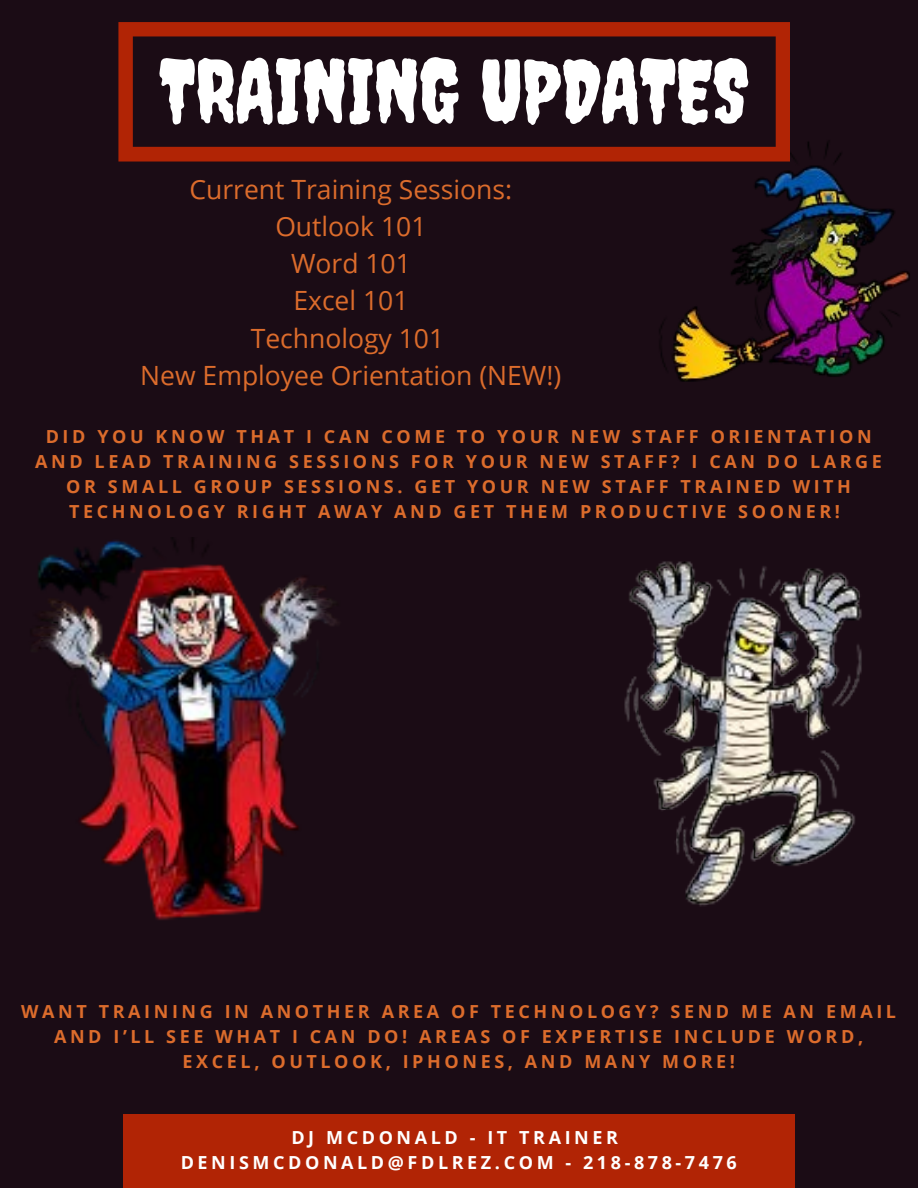
<style>
.page{position:relative;width:918px;height:1188px;background:#1b0c15}
.page>*{position:absolute;margin:0;border:0;box-sizing:border-box;transform-origin:0 0}
.t1{font:87.6px "Creepster";color:#fff}
.t2{font:26.55px "Open Sans";color:#dc6c2c}
.t3{font:700 18px/24.8px "Open Sans";letter-spacing:.2em;color:#dc6c2c;text-align:center}
.t4{font:700 18px "Open Sans";letter-spacing:.2em;color:#fff}
</style>
<div class="page">
<img style="left:38px;top:537px;width:300px;height:383px">
<img style="left:624px;top:561px;width:238px;height:345px">
<img style="left:659px;top:142px;width:251px;height:240px">
<svg style="left:118px;top:22px;width:672px;height:140px"></svg>
<div style="left:123px;top:1115px;width:672px;height:73px;background:#b12405"></div>
<p class="t1" style="left:160px;top:39px;width:591px">TRAINING UPDATES</p>
<p class="t2" style="left:189px;top:171px;width:324px">Current Training Sessions:</p>
<p class="t2" style="left:275px;top:208px;width:153px">Outlook 101</p>
<p class="t2" style="left:291px;top:245px;width:121px">Word 101</p>
<p class="t2" style="left:293px;top:282px;width:117px">Excel 101</p>
<p class="t2" style="left:251px;top:319px;width:195px">Technology 101</p>
<p class="t2" style="left:140px;top:356px;width:423px">New Employee Orientation (NEW!)</p>
<p class="t3" style="left:35px;top:424px;width:848px">DID YOU KNOW THAT I CAN COME TO YOUR NEW STAFF ORIENTATION AND LEAD TRAINING SESSIONS FOR YOUR NEW STAFF? I CAN DO LARGE OR SMALL GROUP SESSIONS. GET YOUR NEW STAFF TRAINED WITH TECHNOLOGY RIGHT AWAY AND GET THEM PRODUCTIVE SOONER!</p>
<p class="t3" style="left:21px;top:999px;width:876px">WANT TRAINING IN ANOTHER AREA OF TECHNOLOGY? SEND ME AN EMAIL<br>AND I’LL SEE WHAT I CAN DO! AREAS OF EXPERTISE INCLUDE WORD,<br>EXCEL, OUTLOOK, IPHONES, AND MANY MORE!</p>
<p class="t4" style="left:291px;top:1125px;width:328px">DJ MCDONALD - IT TRAINER</p>
<p class="t4" style="left:181px;top:1150px;width:558px">DENISMCDONALD@FDLREZ.COM - 218-878-7476</p>
</div>
